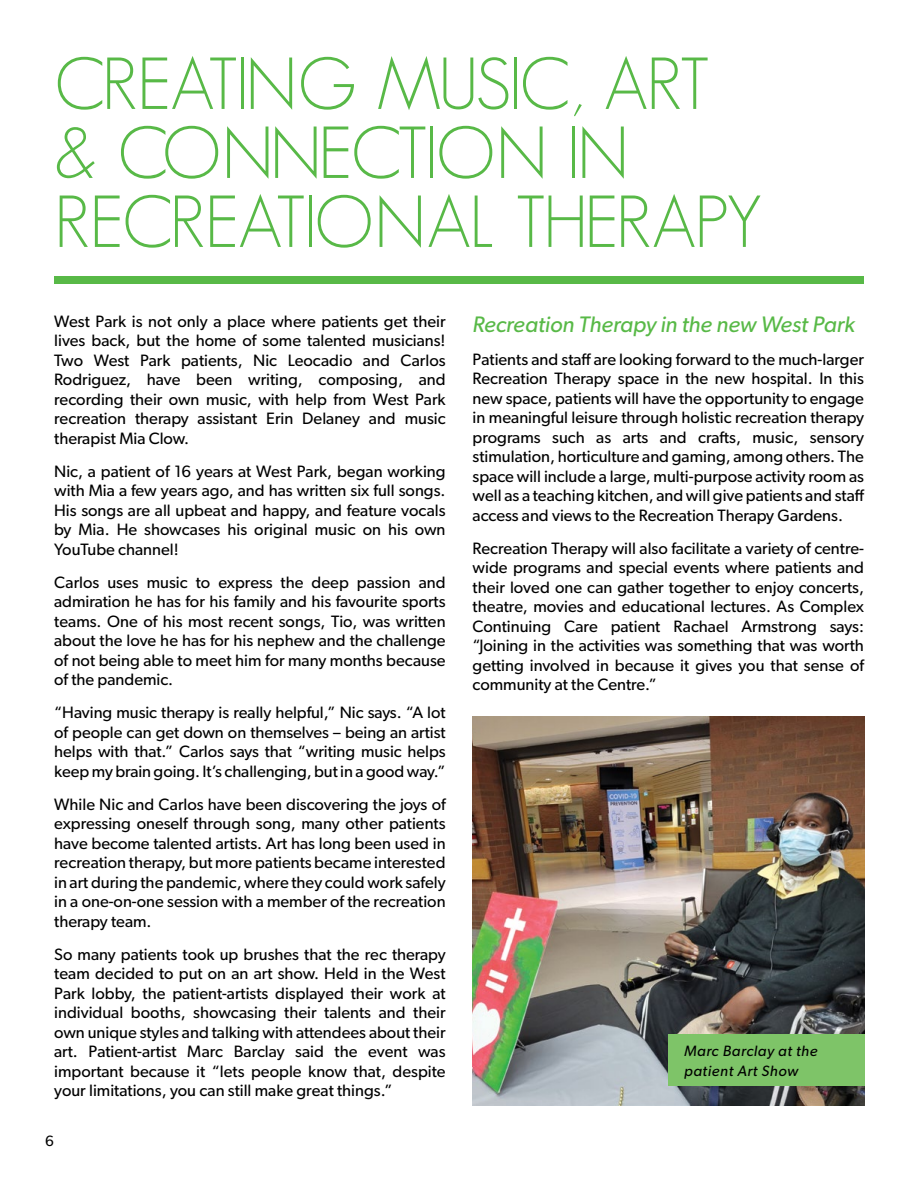
<style>
.page{position:relative;width:918px;height:1188px;background:#fff}
.page>*{position:absolute;margin:0;border:0;box-sizing:border-box;transform-origin:0 0}
.large_header{font:300 72px/69px "Geosans";letter-spacing:-.04em;color:#58b947}
.qreen_quote{font:italic 22.5px "Gibson";color:#58b947}
.body_copy{font:16.5px/19.5px "Gibson";color:#000;text-align:justify}
.t1{font:italic 15px/19.4px "Gibson";letter-spacing:.04em;color:#000}
.t2{font:15px "Gibson";color:#000}
</style>
<div class="page">
<img style="left:473px;top:716px;width:391px;height:390px">
<div style="left:54px;top:276px;width:810px;height:8px;background:#58b947"></div>
<div style="left:668px;top:1034px;width:197px;height:52px;background:#7ec468"></div>
<p class="large_header" style="left:54px;top:50px;width:710px">CREATING MUSIC, ART &amp; CONNECTION IN<br>RECREATIONAL THERAPY</p>
<p class="body_copy" style="left:54px;top:311px;width:393px">West Park is not only a place where patients get their lives back, but the home of some talented musicians!<br>Two West Park patients, Nic Leocadio and Carlos Rodriguez, have been writing, composing, and recording their own music, with help from West Park recreation therapy assistant Erin Delaney and music therapist Mia Clow.</p>
<p class="body_copy" style="left:54px;top:461px;width:393px">Nic, a patient of 16 years at West Park, began working with Mia a few years ago, and has written six full songs.<br>His songs are all upbeat and happy, and feature vocals by Mia. He showcases his original music on his own YouTube channel!</p>
<p class="body_copy" style="left:54px;top:572px;width:393px">Carlos uses music to express the deep passion and admiration he has for his family and his favourite sports teams. One of his most recent songs, Tio, was written about the love he has for his nephew and the challenge of not being able to meet him for many months because of the pandemic.</p>
<p class="body_copy" style="left:54px;top:703px;width:393px">“Having music therapy is really helpful,” Nic says. “A lot of people can get down on themselves – being an artist helps with that.” Carlos says that “writing music helps keep my brain going. It’s challenging, but in a good way.”</p>
<p class="body_copy" style="left:54px;top:794px;width:393px">While Nic and Carlos have been discovering the joys of expressing oneself through song, many other patients have become talented artists. Art has long been used in recreation therapy, but more patients became interested in art during the pandemic, where they could work safely in a one-on-one session with a member of the recreation therapy team.</p>
<p class="body_copy" style="left:54px;top:944px;width:393px">So many patients took up brushes that the rec therapy team decided to put on an art show. Held in the West Park lobby, the patient-artists displayed their work at individual booths, showcasing their talents and their own unique styles and talking with attendees about their art. Patient-artist Marc Barclay said the event was important because it “lets people know that, despite your limitations, you can still make great things.”</p>
<p class="t2" style="left:45px;top:1132px;width:10px">6</p>
<p class="qreen_quote" style="left:473px;top:310px;width:384px">Recreation Therapy in the new West Park</p>
<p class="body_copy" style="left:473px;top:349px;width:393px">Patients and staff are looking forward to the much-larger Recreation Therapy space in the new hospital. In this new space, patients will have the opportunity to engage in meaningful leisure through holistic recreation therapy programs such as arts and crafts, music, sensory stimulation, horticulture and gaming, among others. The space will include a large, multi-purpose activity room as well as a teaching kitchen, and will give patients and staff access and views to the Recreation Therapy Gardens.</p>
<p class="body_copy" style="left:473px;top:538px;width:393px">Recreation Therapy will also facilitate a variety of centre&shy;wide programs and special events where patients and their loved one can gather together to enjoy concerts, theatre, movies and educational lectures. As Complex Continuing Care patient Rachael Armstrong says: “Joining in the activities was something that was worth getting involved in because it gives you that sense of community at the Centre.”</p>
<p class="t1" style="left:684px;top:1041px;width:135px">Marc Barclay at the patient Art Show</p>
</div>
